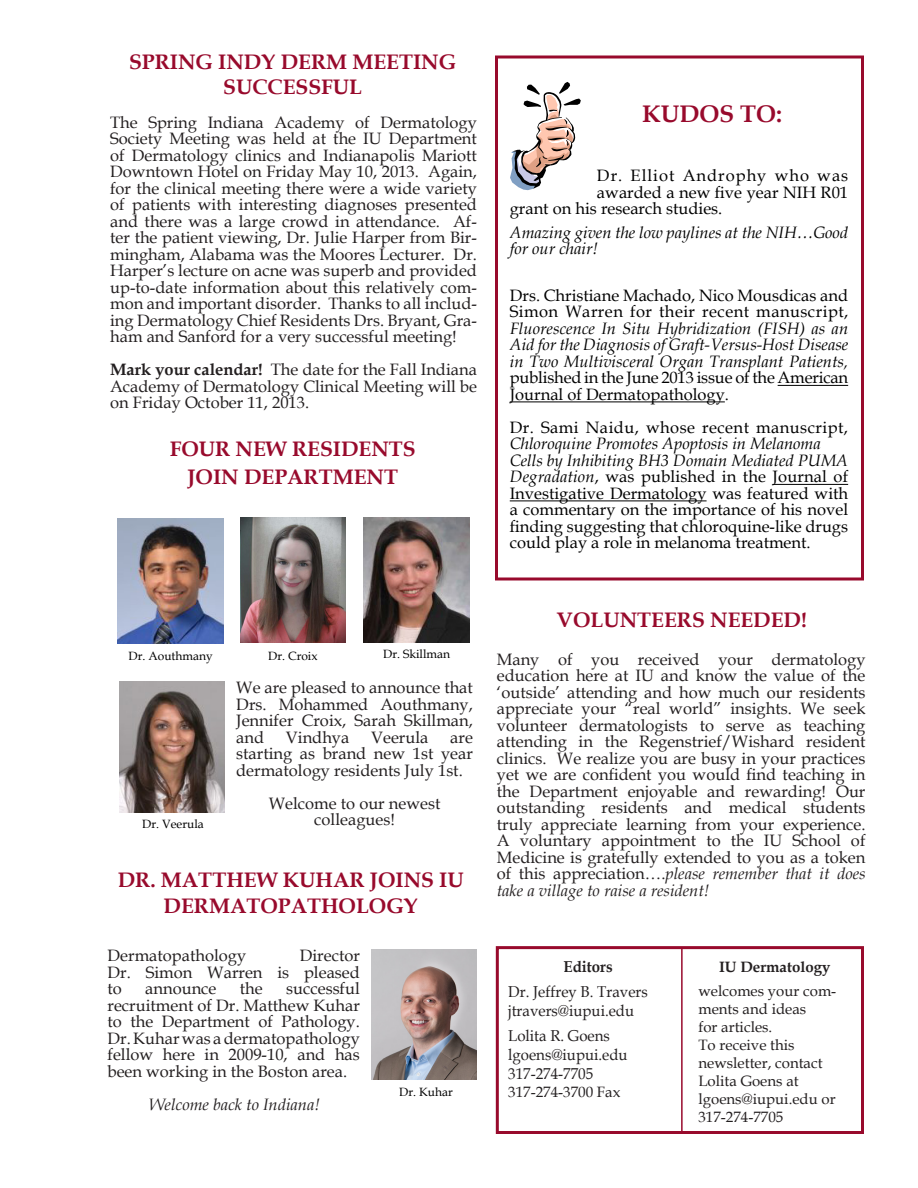
<style>
.page{position:relative;width:918px;height:1188px;background:#fff}
.page>*{position:absolute;margin:0;border:0;box-sizing:border-box;transform-origin:0 0}
.Article_Headings{font:700 24px "Book Antiqua";color:#980a2c}
.Article_Headings-2{font:700 21px/25.2px "Book Antiqua";color:#980a2c;text-align:center}
.Paragraph_Style_2{font:16.5px/16.5px "Book Antiqua";color:#231f20;text-align:justify}
.t1{font:16.5px/16.5px "Book Antiqua";color:#000;text-align:justify}
.t2{font:italic 16.5px/16.5px "Book Antiqua";color:#000}
.t3{font:16.5px "Book Antiqua";letter-spacing:.06em;color:#000}
.Paragraph_Style_2-2{font:italic 16.5px "Book Antiqua";color:#231f20}
.Body_Text{font:15.75px "Book Antiqua";color:#231f20;scale:.95 1}
.Body_Text-2{font:700 15.75px "Book Antiqua";color:#231f20;scale:.95 1}
.Paragraph_Style_3{font:15px/18px "Book Antiqua";color:#231f20}
.Body_Text-3{font:15px "Book Antiqua";color:#231f20}
.Paragraph_Style_3-2{font:700 15px "Book Antiqua";color:#231f20}
.t4{font:12px "Book Antiqua";color:#000}
.s1{font-weight:700}
.s2{font-style:italic}
.s3{font-style:normal}
</style>
<div class="page">
<div style="left:496px;top:946px;width:368px;height:188px;border:3px solid #980a2c"></div>
<hr style="left:681px;top:948px;width:2px;height:184px;background:#980a2c">
<div style="left:495px;top:56px;width:369px;height:524px;border:3px solid #980a2c"></div>
<hr style="left:778px;top:385px;width:70px;height:1px;background:#000">
<hr style="left:510px;top:401px;width:215px;height:1px;background:#000">
<hr style="left:773px;top:484px;width:75px;height:1px;background:#000">
<hr style="left:510px;top:500px;width:197px;height:1px;background:#000">
<svg style="left:510px;top:82px;width:71px;height:108px"></svg>
<img style="left:118px;top:518px;width:105px;height:125px">
<img style="left:364px;top:518px;width:106px;height:125px">
<img style="left:119px;top:681px;width:106px;height:131px">
<img style="left:240px;top:518px;width:106px;height:125px">
<img style="left:371px;top:949px;width:106px;height:131px">
<p class="Article_Headings-2" style="left:129px;top:49px;width:329px">SPRING INDY DERM MEETING<br>SUCCESSFUL</p>
<p class="Paragraph_Style_2" style="left:110px;top:113px;width:368px">The Spring Indiana Academy of Dermatology Society Meeting was held at the IU Department of Dermatology clinics and Indianapolis Mariott Downtown Hotel on Friday May 10, 2013. Again, for the clinical meeting there were a wide variety of patients with interesting diagnoses presented and there was a large crowd in attendance. Af&shy;ter the patient viewing, Dr. Julie Harper from Bir&shy;mingham, Alabama was the Moores Lecturer. Dr.<br>Harper’s lecture on acne was superb and provided up-to-date information about this relatively com&shy;mon and important disorder. Thanks to all includ&shy;ing Dermatology Chief Residents Drs. Bryant, Gra&shy;ham and Sanford for a very successful meeting!</p>
<p class="Paragraph_Style_2" style="left:110px;top:361px;width:368px"><span class="s1">Mark your calendar!</span> The date for the Fall Indiana Academy of Dermatology Clinical Meeting will be on Friday October 11, 2013.</p>
<p class="Article_Headings-2" style="left:170px;top:436px;width:248px">FOUR NEW RESIDENTS</p>
<p class="Article_Headings-2" style="left:187px;top:465px;width:212px">JOIN DEPARTMENT</p>
<p class="Article_Headings" style="left:642px;top:97px;width:141px">KUDOS TO:</p>
<p class="t3" style="left:597px;top:164px;width:253px">Dr. Elliot Androphy who was</p>
<p class="t1" style="left:597px;top:184px;width:253px">awarded a new five year NIH R01</p>
<p class="t1" style="left:510px;top:200px;width:214px">grant on his research studies.</p>
<p class="t2" style="left:510px;top:223px;width:340px">Amazing given the low paylines at the NIH…Good for our chair!</p>
<p class="t1" style="left:510px;top:287px;width:340px">Drs. Christiane Machado, Nico Mousdicas and Simon Warren for their recent manuscript, <span class="s2">Fluorescence In Situ Hybridization (FISH) as an Aid for the Diagnosis of Graft-Versus-Host Disease in Two Multivisceral Organ Transplant Patients, </span>published in the June 2013 issue of the American Journal of Dermatopathology.</p>
<p class="t2" style="left:510px;top:418px;width:340px"><span class="s3">Dr. Sami Naidu, whose recent manuscript,<br></span>Chloroquine Promotes Apoptosis in Melanoma</p>
<p class="t1" style="left:510px;top:452px;width:340px"><span class="s2">Cells by Inhibiting BH3 Domain Mediated PUMA Degradation</span>, was published in the Journal of Investigative Dermatology was featured with a commentary on the importance of his novel finding suggesting that chloroquine-like drugs could play a role in melanoma treatment.</p>
<p class="t4" style="left:128px;top:647px;width:86px">Dr. Aouthmany</p>
<p class="t4" style="left:268px;top:647px;width:51px">Dr. Croix</p>
<p class="t4" style="left:383px;top:646px;width:69px">Dr. Skillman</p>
<p class="t4" style="left:142px;top:815px;width:63px">Dr. Veerula</p>
<p class="Paragraph_Style_2" style="left:236px;top:679px;width:238px">We are pleased to announce that Drs. Mohammed Aouthmany, Jennifer Croix, Sarah Skillman, and</p>
<p class="Paragraph_Style_2" style="left:286px;top:729px;width:65px">Vindhya</p>
<p class="Paragraph_Style_2" style="left:371px;top:729px;width:59px">Veerula</p>
<p class="Paragraph_Style_2" style="left:236px;top:729px;width:238px;text-indent:214px">are starting as brand new 1st year dermatology residents July 1st.</p>
<p class="Paragraph_Style_2" style="left:269px;top:795px;width:173px;text-align:center">Welcome to our newest colleagues!</p>
<p class="Article_Headings-2" style="left:118px;top:868px;width:347px">DR. MATTHEW KUHAR JOINS IU<br>DERMATOPATHOLOGY</p>
<p class="Paragraph_Style_2" style="left:108px;top:947px;width:140px">Dermatopathology</p>
<p class="Paragraph_Style_2" style="left:108px;top:947px;width:254px;text-indent:192px">Director Dr. Simon Warren is pleased to</p>
<p class="Paragraph_Style_2" style="left:108px;top:980px;width:254px;text-indent:179px">successful recruitment of Dr. Matthew Kuhar to the Department of Pathology.<br>Dr. Kuhar was a dermatopathology fellow here in 2009-10, and has been working in the Boston area.</p>
<p class="Paragraph_Style_2-2" style="left:149px;top:1092px;width:172px">Welcome back to Indiana!</p>
<p class="Paragraph_Style_2" style="left:145px;top:980px;width:73px">announce</p>
<p class="Paragraph_Style_2" style="left:240px;top:980px;width:24px">the</p>
<p class="t4" style="left:399px;top:1084px;width:55px">Dr. Kuhar</p>
<p class="Article_Headings-2" style="left:557px;top:608px;width:252px">VOLUNTEERS NEEDED!</p>
<p class="Paragraph_Style_2" style="left:497px;top:651px;width:370px">Many of you received your dermatology education here at IU and know the value of the ‘outside’ attending and how much our residents appreciate your “real world” insights. We seek volunteer dermatologists to serve as teaching attending in the Regenstrief/Wishard resident clinics. We realize you are busy in your practices yet we are confident you would find teaching in the Department enjoyable and rewarding! Our outstanding residents and medical students truly appreciate learning from your experience.<br>A voluntary appointment to the IU School of Medicine is gratefully extended to you as a token of this appreciation….<span class="s2">please remember that it does take a village to raise a resident!</span></p>
<p class="Body_Text-2" style="left:564px;top:956px;width:53px">Editors</p>
<p class="Body_Text" style="left:508px;top:981px;width:148px">Dr. Jeffrey B. Travers</p>
<p class="Body_Text" style="left:508px;top:1000px;width:134px">jtravers@iupui.edu</p>
<p class="Body_Text" style="left:508px;top:1024px;width:109px">Lolita R. Goens</p>
<p class="Body_Text" style="left:508px;top:1043px;width:127px">lgoens@iupui.edu</p>
<p class="Body_Text" style="left:508px;top:1062px;width:91px">317-274-7705</p>
<p class="Body_Text-3" style="left:508px;top:1081px;width:114px">317-274-3700 Fax</p>
<p class="Paragraph_Style_3-2" style="left:719px;top:956px;width:113px">IU Dermatology</p>
<p class="Paragraph_Style_3" style="left:698px;top:982px;width:139px">welcomes your com&shy;ments and ideas</p>
<p class="Paragraph_Style_3" style="left:698px;top:1018px;width:75px">for articles.</p>
<p class="Paragraph_Style_3" style="left:698px;top:1036px;width:98px">To receive this</p>
<p class="Paragraph_Style_3" style="left:698px;top:1054px;width:126px">newsletter, contact</p>
<p class="Paragraph_Style_3" style="left:698px;top:1072px;width:139px">Lolita Goens at lgoens@iupui.edu or<br>317-274-7705</p>
</div>
